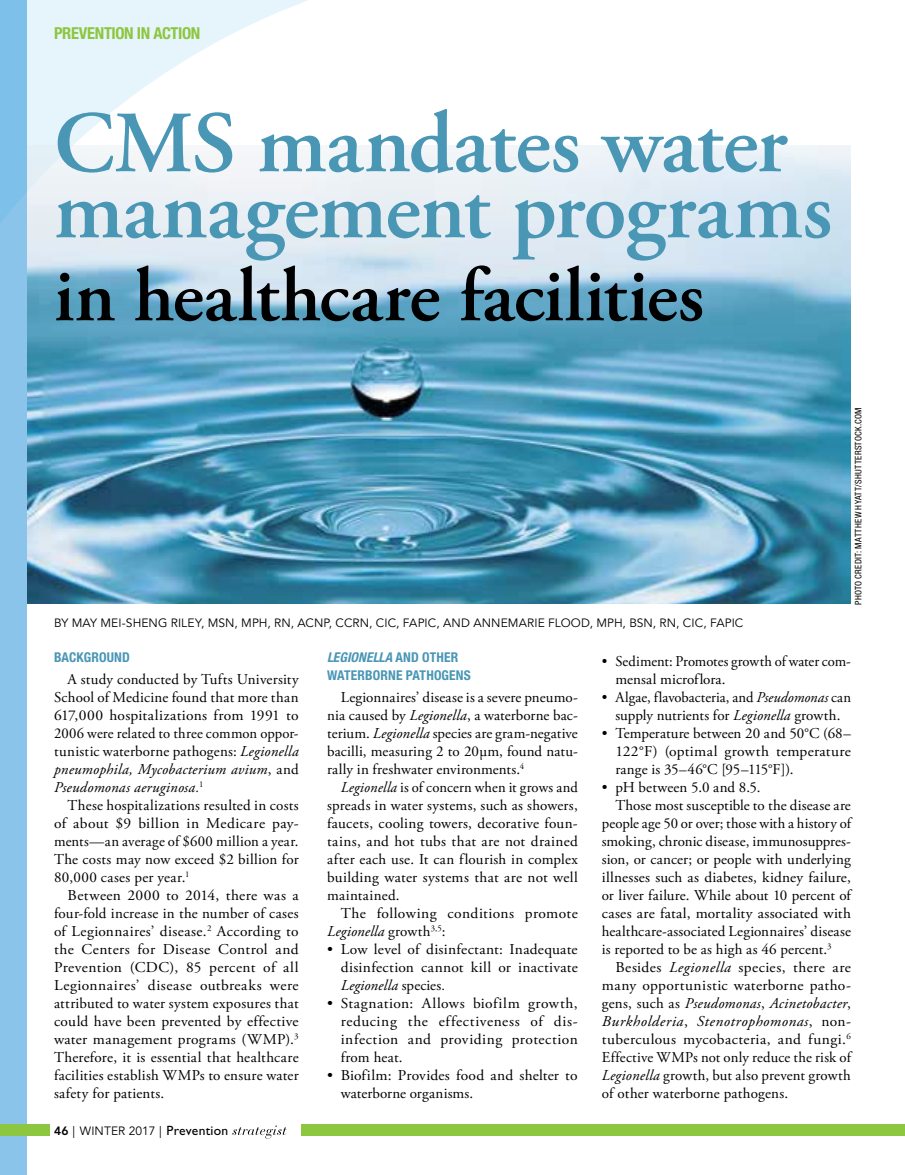
<style>
.page{position:relative;width:905px;height:1175px;background:#fff}
.page>*{position:absolute;margin:0;border:0;box-sizing:border-box;transform-origin:0 0}
.t1{font:600 87px/66px "Adobe Garamond Pro";letter-spacing:-.01em;color:#4996b5}
.t2{font:600 76.5px "Adobe Garamond Pro";color:#000}
.t3{font:700 condensed 16.5px "Helvetica Neue LT Std";letter-spacing:-.02em;color:#8dc63f}
.t4{font:15px/18px "Adobe Garamond Pro";letter-spacing:.015em;color:#000;text-align:justify}
.t5{font:italic 15px "Adobe Garamond Pro";letter-spacing:.025em;color:#000}
.t6{font:15px/18px "Adobe Garamond Pro";letter-spacing:-.005em;color:#000}
.t7{font:700 condensed 13.5px/18px "Helvetica Neue LT Std";letter-spacing:.01em;color:#4996b5}
.t8{font:12px "Avenir LT Std";letter-spacing:.01em;color:#000}
.t9{font:condensed 9px "Helvetica Neue LT Std";letter-spacing:.035em;color:#000}
.s1{font-style:italic}
.s2{font-weight:800}
.s3{font-family:"Gill Sans Std";font-size:13.5px}
.s4{font-style:normal}
</style>
<div class="page">
<svg style="left:232px;top:1125px;width:55px;height:13px"></svg>
<div style="left:0;top:0;width:27px;height:1174px;background:#8bc4eb"></div>
<svg style="left:0;top:0;width:308px;height:223px;fill:#e6f5fb"></svg>
<div style="left:0;top:1124px;width:50px;height:11px;background:#8dc63f"></div>
<div style="left:302px;top:1124px;width:602px;height:11px;background:#8dc63f"></div>
<img style="left:27px;top:145px;width:823px;height:458px">
<p class="t3" style="left:54px;top:23px;width:148px">PREVENTION IN ACTION</p>
<h1 class="t1" style="left:54px;top:111px;width:779px">CMS mandates water management programs</h1>
<h2 class="t2" style="left:54px;top:252px;width:651px">in healthcare facilities</h2>
<p class="t8" style="left:54px;top:615px;width:691px">BY MAY MEI-SHENG RILEY, MSN, MPH, RN, ACNP, CCRN, CIC, FAPIC, AND ANNEMARIE FLOOD, MPH, BSN, RN, CIC, FAPIC</p>
<p class="t9" style="left:853px;top:605px;width:199px;rotate:-90deg">PHOTO CREDIT: MATTHEW HYATT/SHUTTERSTOCK.COM</p>
<p class="t7" style="left:54px;top:648px;width:77px">BACKGROUND</p>
<p class="t4" style="left:54px;top:671px;width:246px;text-indent:14px">A study conducted by Tufts University School of Medicine found that more than 617,000 hospitalizations from 1991 to 2006 were related to three common oppor&shy;tunistic waterborne pathogens: <span class="s1">Legionella pneumophila, Mycobacterium avium</span>, and <span class="s1">Pseudomonas aeruginosa.</span><sup>1</sup></p>
<p class="t4" style="left:54px;top:797px;width:246px;text-indent:14px">These hospitalizations resulted in costs of about $9 billion in Medicare pay&shy;ments—an average of $600 million a year.<br>The costs may now exceed $2 billion for 80,000 cases per year.<sup>1</sup></p>
<p class="t4" style="left:54px;top:887px;width:246px;text-indent:14px">Between 2000 to 2014, there was a four-fold increase in the number of cases of Legionnaires’ disease.<sup>2</sup> According to the Centers for Disease Control and Prevention (CDC), 85 percent of all Legionnaires’ disease outbreaks were attributed to water system exposures that could have been prevented by effective water management programs (WMP).<sup>3<br></sup>Therefore, it is essential that healthcare facilities establish WMPs to ensure water safety for patients.</p>
<p class="t8" style="left:54px;top:1123px;width:176px"><span class="s2">46</span> | WINTER 2017 | <span class="s3">Prevention</span></p>
<p class="t7" style="left:327px;top:648px;width:145px"><span class="s1">LEGIONELLA</span> AND OTHER<br>WATERBORNE PATHOGENS</p>
<p class="t4" style="left:327px;top:689px;width:252px;text-indent:14px">Legionnaires’ disease is a severe pneumo&shy;nia caused by <span class="s1">Legionella</span>, a waterborne bac&shy;terium. <span class="s1">Legionella</span> species are gram-negative bacilli, measuring 2 to 20μm, found natu&shy;rally in freshwater environments.<sup>4</sup></p>
<p class="t4" style="left:327px;top:779px;width:252px;text-indent:14px"><span class="s1">Legionella</span> is of concern when it grows and spreads in water systems, such as showers, faucets, cooling towers, decorative foun&shy;tains, and hot tubs that are not drained after each use. It can flourish in complex building water systems that are not well maintained.</p>
<p class="t4" style="left:327px;top:905px;width:252px;text-indent:14px">The following conditions promote<br><span class="s1">Legionella</span> growth<sup>3,5</sup>:</p>
<p class="t4" style="left:340px;top:941px;width:239px;text-indent:-14px">• Low level of disinfectant: Inadequate disinfection cannot kill or inactivate <span class="s1">Legionella</span> species<span class="s1">.</span></p>
<p class="t4" style="left:340px;top:995px;width:239px;text-indent:-14px">• Stagnation: Allows biofilm growth, reducing the effectiveness of dis&shy;infection and providing protection from heat.</p>
<p class="t4" style="left:340px;top:1067px;width:238px;text-indent:-14px">• Biofilm: Provides food and shelter to waterborne organisms.</p>
<p class="t6" style="left:615px;top:653px;width:237px;text-indent:-14px">• Sediment: Promotes growth of water com&shy;mensal microflora.</p>
<p class="t4" style="left:602px;top:689px;width:251px;text-align:center">• Algae, flavobacteria, and <span class="s1">Pseudomonas</span> can supply nutrients for <span class="s1">Legionella</span> growth.</p>
<p class="t4" style="left:615px;top:725px;width:237px;text-indent:-14px">• Temperature between 20 and 50°C (68– 122°F) (optimal growth temperature range is 35–46°C [95–115°F]).</p>
<p class="t4" style="left:602px;top:779px;width:160px">• pH between 5.0 and 8.5.</p>
<p class="t4" style="left:615px;top:797px;width:237px">Those most susceptible to the disease are</p>
<p class="t4" style="left:602px;top:815px;width:250px">people age 50 or over; those with a history of</p>
<p class="t4" style="left:602px;top:833px;width:250px">smoking, chronic disease, immunosuppres-</p>
<p class="t4" style="left:602px;top:851px;width:250px">sion, or cancer; or people with underlying</p>
<p class="t4" style="left:602px;top:869px;width:250px">illnesses such as diabetes, kidney failure,</p>
<p class="t4" style="left:602px;top:887px;width:251px">or liver failure. While about 10 percent of</p>
<p class="t4" style="left:602px;top:905px;width:251px">cases are fatal, mortality associated with</p>
<p class="t4" style="left:602px;top:923px;width:250px">healthcare-associated Legionnaires’ disease</p>
<p class="t4" style="left:602px;top:941px;width:231px">is reported to be as high as 46 percent.<sup>3</sup></p>
<p class="t4" style="left:615px;top:959px;width:237px">Besides <span class="s1">Legionella</span> species, there are</p>
<p class="t4" style="left:601px;top:977px;width:251px">many opportunistic waterborne patho-</p>
<p class="t5" style="left:602px;top:994px;width:250px"><span class="s4">gens, such as</span> Pseudomonas<span class="s4">,</span> Acinetobacter<span class="s4">,</span></p>
<p class="t5" style="left:602px;top:1012px;width:250px">Burkholderia<span class="s4">,</span> Stenotrophomonas<span class="s4">, non-</span></p>
<p class="t4" style="left:601px;top:1031px;width:251px">tuberculous mycobacteria, and fungi.<sup>6</sup></p>
<p class="t4" style="left:602px;top:1049px;width:251px">Effective WMPs not only reduce the risk of</p>
<p class="t4" style="left:602px;top:1067px;width:250px"><span class="s1">Legionella</span> growth, but also prevent growth</p>
<p class="t4" style="left:602px;top:1085px;width:188px">of other waterborne pathogens.</p>
</div>
